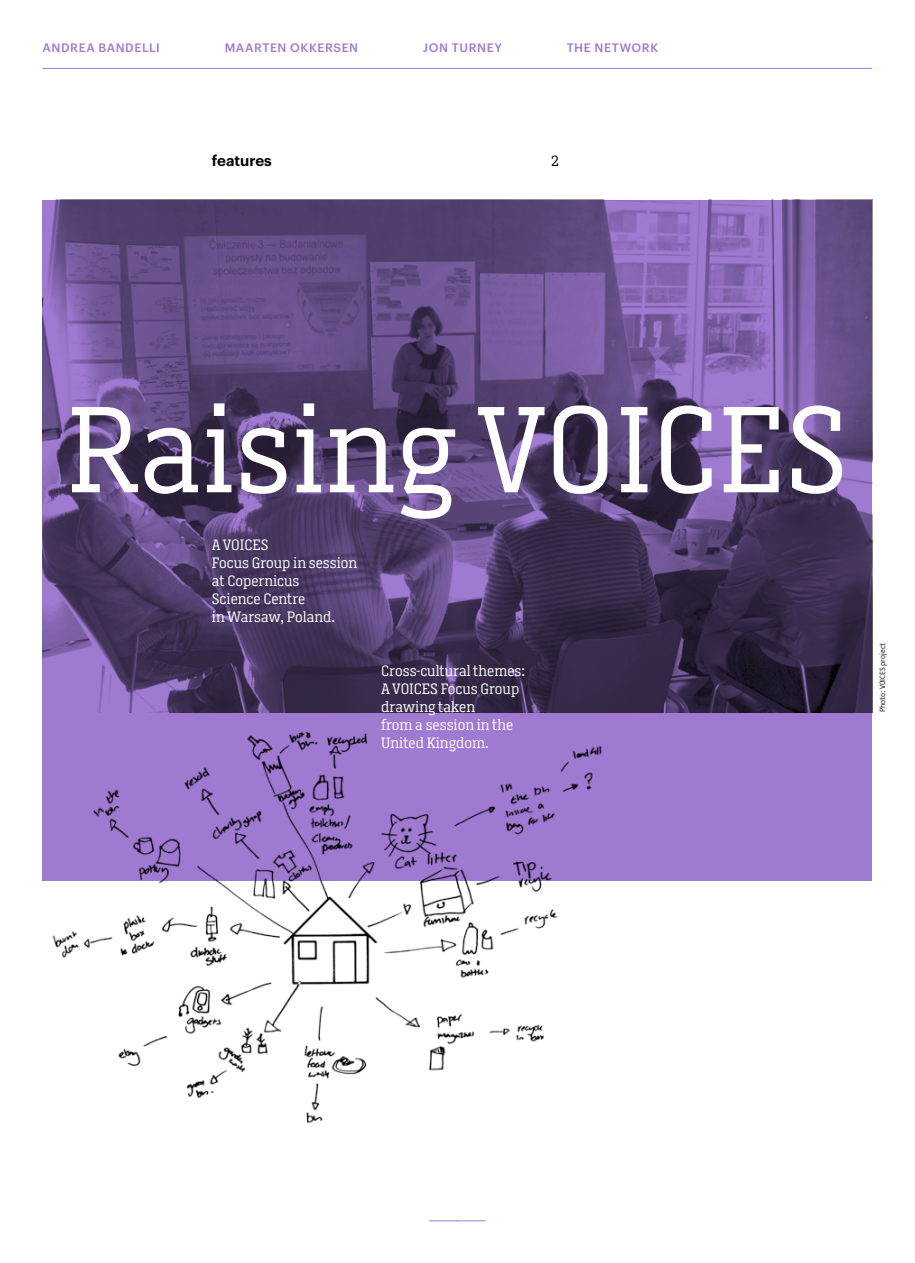
<style>
.page{position:relative;width:915px;height:1263px;background:#fff}
.page>*{position:absolute;margin:0;border:0;box-sizing:border-box;transform-origin:0 0}
.t1{font:15px/18px "Battersea SLAB";color:#fff}
.t2{font:600 15px "Graphik";color:#000}
.t3{font:15px "Battersea SLAB";color:#000}
.t4{font:500 12px "Graphik";letter-spacing:.045em;color:#9f7ad1}
.t5{font:7.5px "Battersea";color:#000}
</style>
<div class="page">
<svg style="left:429px;top:1220px;width:56px;height:1px"></svg>
<div style="left:43px;top:200px;width:829px;height:680px;background:#9f7ad1"></div>
<img style="left:43px;top:200px;width:829px;height:512px">
<svg style="left:72px;top:403px;width:769px;height:116px;background:#7a6c8f"></svg>
<img style="left:43px;top:731px;width:590px;height:392px">
<hr style="left:43px;top:68px;width:829px;height:1px;background:#9f7ad1">
<p class="t4" style="left:43px;top:39px;width:119px">ANDREA BANDELLI</p>
<p class="t4" style="left:225px;top:39px;width:135px">MAARTEN OKKERSEN</p>
<p class="t4" style="left:423px;top:39px;width:80px">JON TURNEY</p>
<p class="t4" style="left:566px;top:39px;width:93px">THE N ETWORK</p>
<p class="t2" style="left:212px;top:149px;width:61px">features</p>
<p class="t3" style="left:550px;top:150px;width:10px">2</p>
<p class="t1" style="left:212px;top:536px;width:147px">A VOICES<br>Focus Group in session at Copernicus<br>Science Centre<br>in Warsaw, Poland.</p>
<p class="t1" style="left:381px;top:662px;width:145px">Cross-cultural themes:<br>A VOICES</p>
<p class="t1" style="left:381px;top:680px;width:139px;text-indent:59px">Focus Group drawing taken<br>from a session in the<br>United Kingdom.</p>
<p class="t5" style="left:877px;top:712px;width:71px;rotate:-90deg">Photo: VOICES project</p>
</div>
